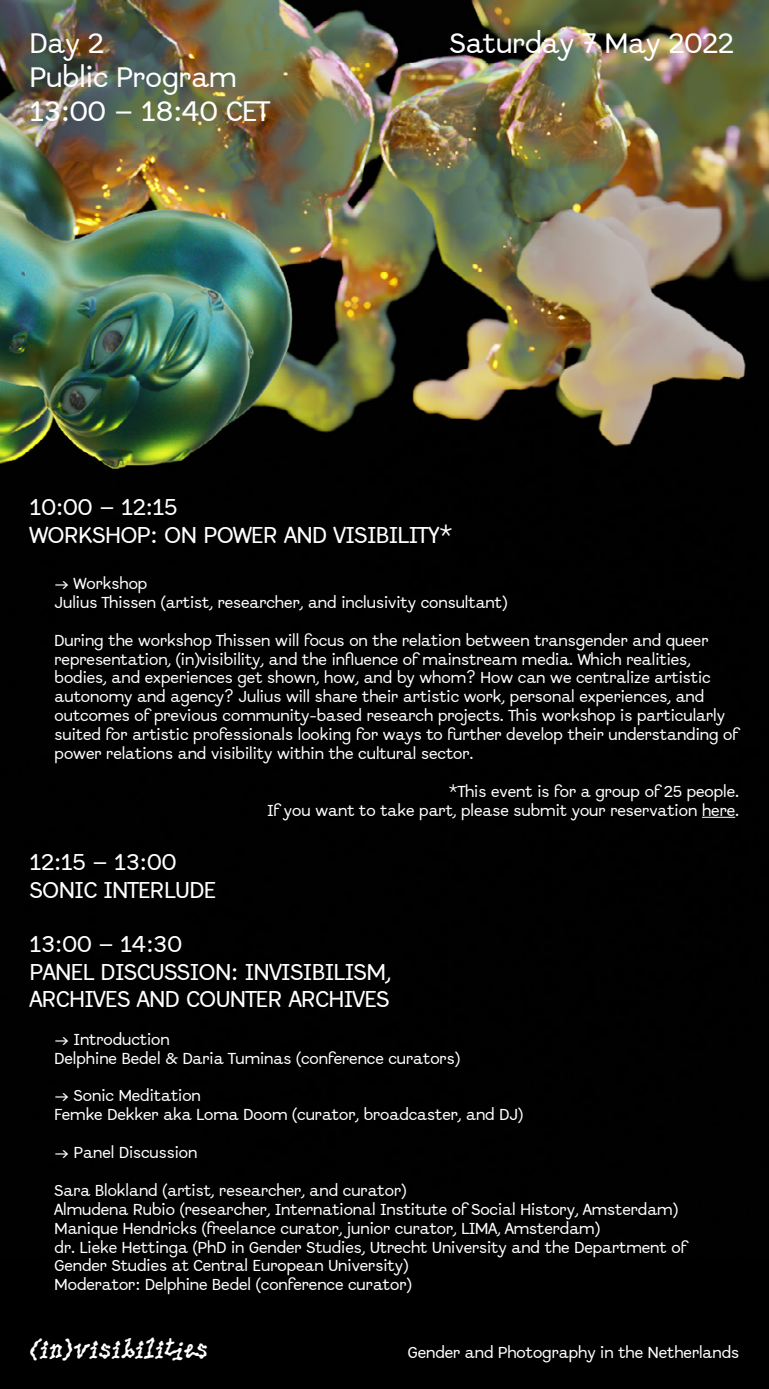
<style>
.page{position:relative;width:769px;height:1389px;background:#000}
.page>*{position:absolute;margin:0;border:0;box-sizing:border-box;transform-origin:0 0}
.t1{font:28px/33.6px "Abordage";color:#fff}
.t2{font:28px "Pic Nic";letter-spacing:-.035em;color:#fff}
.t3{font:22.75px/27.3px "Abordage";color:#fff}
.t4{font:15.75px/18.9px "Abordage";color:#fff}
</style>
<div class="page">
<img style="left:0;top:0;width:769px;height:818px">
<hr style="left:702px;top:817px;width:33px;height:1px;background:#fff">
<h1 class="t1" style="left:30px;top:27px;width:76px">Day 2</h1>
<h1 class="t1" style="left:450px;top:27px;width:285px">Saturday 7 May 2022</h1>
<h1 class="t1" style="left:30px;top:60px;width:241px">Public Program<br>13:00 – 18:40 CET</h1>
<h2 class="t3" style="left:30px;top:494px;width:424px">10:00 – 12:15<br>WORKSHOP: ON POWER AND VISIBILITY*</h2>
<p class="t4" style="left:55px;top:574px;width:454px">→ Workshop<br>Julius Thissen (artist, researcher, and inclusivity consultant)</p>
<p class="t4" style="left:55px;top:631px;width:685px">During the workshop Thissen will focus on the relation between transgender and queer representation, (in)visibility, and the influence of mainstream media. Which realities, bodies, and experiences get shown, how, and by whom? How can we centralize artistic autonomy and agency? Julius will share their artistic work, personal experiences, and outcomes of previous community-based research projects. This workshop is particularly suited for artistic professionals looking for ways to further develop their understanding of power relations and visibility within the cultural sector.</p>
<p class="t4" style="left:267px;top:782px;width:473px;text-align:right">*This event is for a group of 25 people.<br>If you want to take part, please submit your reservation here.</p>
<h2 class="t3" style="left:30px;top:849px;width:188px">12:15 – 13:00<br>SONIC INTERLUDE</h2>
<h2 class="t3" style="left:30px;top:931px;width:363px">13:00 – 14:30<br>PANEL DISCUSSION: INVISIBILISM,<br>ARCHIVES AND COUNTER ARCHIVES</h2>
<p class="t4" style="left:55px;top:1030px;width:406px">→ Introduction<br>Delphine Bedel &amp; Daria Tuminas (conference curators)</p>
<p class="t4" style="left:55px;top:1086px;width:470px">→ Sonic Meditation<br>Femke Dekker aka Loma Doom (curator, broadcaster, and DJ)</p>
<p class="t4" style="left:55px;top:1143px;width:144px">→ Panel Discussion</p>
<p class="t4" style="left:55px;top:1181px;width:633px">Sara Blokland (artist, researcher, and curator)<br>Almudena Rubio (researcher, International Institute of Social History, Amsterdam)<br>Manique Hendricks (freelance curator, junior curator, LIMA, Amsterdam)<br>dr. Lieke Hettinga (PhD in Gender Studies, Utrecht University and the Department of Gender Studies at Central European University)<br>Moderator: Delphine Bedel (conference curator)</p>
<h1 class="t2" style="left:30px;top:1329px;width:180px">(in)visibilities</h1>
<p class="t4" style="left:408px;top:1343px;width:333px">Gender and Photography in the Netherlands</p>
</div>
